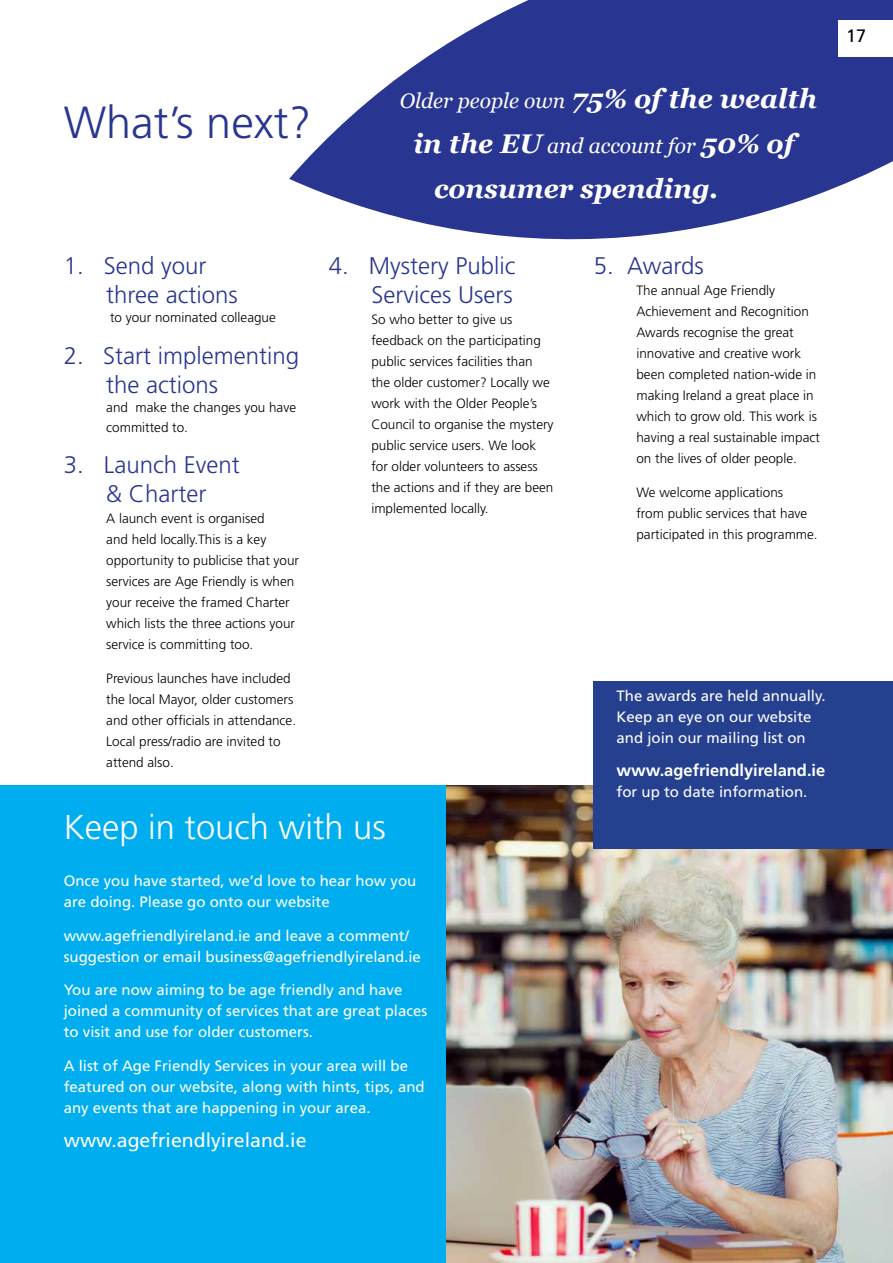
<style>
.page{position:relative;width:893px;height:1263px;background:#fff}
.page>*{position:absolute;margin:0;border:0;box-sizing:border-box;transform-origin:0 0}
.t1{font:300 45px "Frutiger";color:#283691}
.t2{font:300 34.5px "Frutiger";color:#fff}
.t3{font:italic 700 27px "Georgia";color:#fff}
.t4{font:300 24px/28.8px "Frutiger";color:#283691}
.t5{font:italic 21px/45px "Georgia";color:#fff;text-align:center}
.t6{font:19.5px "Frutiger";color:#fff}
.t7{font:18px "Frutiger";color:#000}
.t8{font:700 16.5px "Frutiger";color:#fff}
.t9{font:15px/21px "Frutiger";color:#fff}
.t10{font:300 13.5px/21px "Frutiger";color:#000}
.s1{font-weight:700;font-size:27px}
</style>
<div class="page">
<svg style="left:289px;top:0;width:604px;height:240px;fill:#283691"></svg>
<div style="left:839px;top:20px;width:54px;height:36px;background:#fff"></div>
<div style="left:1px;top:785px;width:892px;height:478px;background:#00aeef"></div>
<img style="left:446px;top:785px;width:447px;height:478px">
<div style="left:594px;top:681px;width:299px;height:167px;background:#25408f"></div>
<h1 class="t1" style="left:64px;top:97px;width:249px">What’s next?</h1>
<h3 class="t4" style="left:106px;top:251px;width:133px;text-indent:-43px">1. Send your three actions</h3>
<p class="t10" style="left:110px;top:307px;width:167px">to your nominated colleague</p>
<h3 class="t4" style="left:106px;top:341px;width:194px;text-indent:-43px">2. Start implementing the actions</h3>
<p class="t10" style="left:106px;top:398px;width:191px;line-height:19.5px">and make the changes you have committed to.</p>
<h3 class="t4" style="left:64px;top:450px;width:178px;text-align:center">3. Launch Event &amp; Charter</h3>
<p class="t10" style="left:106px;top:508px;width:194px">A launch event is organised<br>and held locally.This is a key opportunity to publicise that your services are Age Friendly is when your receive the framed Charter which lists the three actions your service is committing too.</p>
<p class="t10" style="left:106px;top:668px;width:191px">Previous launches have included the local Mayor, older customers and other officials in attendance.<br>Local press/radio are invited to attend also.</p>
<h3 class="t5" style="left:400px;top:77px;width:419px">Older people own <span class="s1">75% of the wealth in the EU</span> and account for <span class="s1">50% of</span></h3>
<h3 class="t3" style="left:434px;top:169px;width:286px">consumer spending.</h3>
<h3 class="t4" style="left:329px;top:251px;width:188px;text-align:right">4. Mystery Public<br>Services Users</h3>
<p class="t10" style="left:371px;top:309px;width:184px">So who better to give us feedback on the participating public services facilities than the older customer? Locally we work with the Older People’s<br>Council to organise the mystery public service users. We look for older volunteers to assess the actions and if they are been implemented locally.</p>
<h3 class="t4" style="left:594px;top:251px;width:111px">5. Awards</h3>
<p class="t10" style="left:636px;top:280px;width:185px">The annual Age Friendly<br>Achievement and Recognition<br>Awards recognise the great innovative and creative work been completed nation-wide in making Ireland a great place in which to grow old. This work is having a real sustainable impact on the lives of older people.</p>
<p class="t10" style="left:636px;top:482px;width:183px">We welcome applications<br>from public services that have participated in this programme.</p>
<p class="t9" style="left:617px;top:685px;width:210px">The awards are held annually.<br>Keep an eye on our website and join our mailing list on</p>
<p class="t8" style="left:617px;top:761px;width:210px">www.agefriendlyireland.ie</p>
<p class="t9" style="left:617px;top:781px;width:192px">for up to date information.</p>
<h2 class="t2" style="left:64px;top:808px;width:324px">Keep in touch with us</h2>
<p class="t9" style="left:64px;top:870px;width:354px">Once you have started, we’d love to hear how you are doing. Please go onto our website</p>
<p class="t9" style="left:64px;top:925px;width:359px">www.agefriendlyireland.ie and leave a comment/ suggestion or email business@agefriendlyireland.ie</p>
<p class="t9" style="left:64px;top:979px;width:365px">You are now aiming to be age friendly and have joined a community of services that are great places to visit and use for older customers.</p>
<p class="t9" style="left:64px;top:1055px;width:362px">A list of Age Friendly Services in your area will be featured on our website, along with hints, tips, and any events that are happening in your area.</p>
<h3 class="t6" style="left:64px;top:1128px;width:244px">www.agefriendlyireland.ie</h3>
<h3 class="t7" style="left:846px;top:25px;width:22px">17</h3>
</div>
